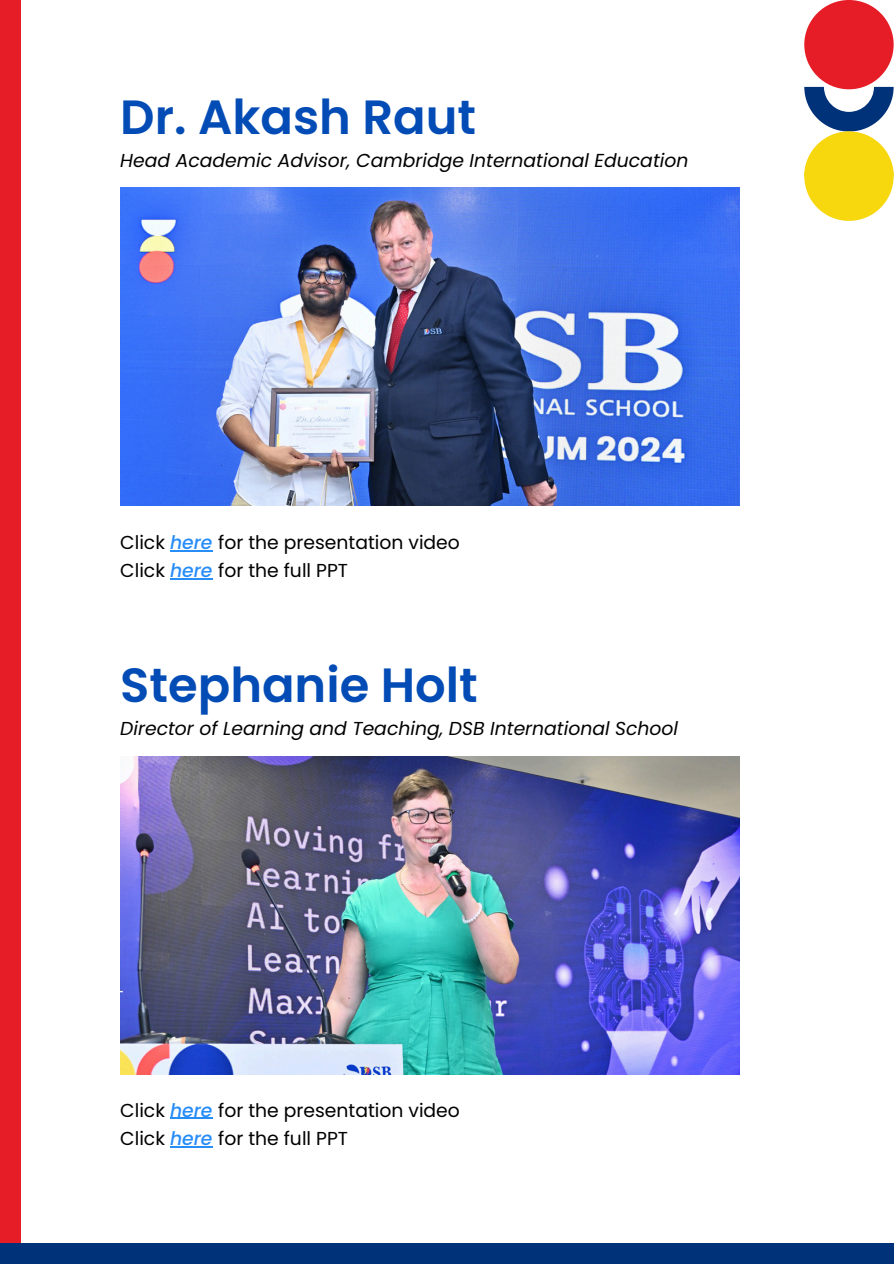
<style>
.page{position:relative;width:894px;height:1264px;background:#fff}
.page>*{position:absolute;margin:0;border:0;box-sizing:border-box;transform-origin:0 0}
.t1{font:600 48px "Poppins";color:#034cb6}
.t2{font:18.75px "Poppins";color:#000}
.t3{font:italic 18.75px "Poppins";color:#000}
.s1{font-weight:500;font-style:italic;color:#278df8}
</style>
<div class="page">
<svg style="left:823px;top:62px;width:50px;height:50px"></svg>
<div style="left:804px;top:0;width:89px;height:89px;background:#e61d26;border-radius:50%"></div>
<svg style="left:804px;top:87px;width:89px;height:82px"></svg>
<div style="left:804px;top:131px;width:89px;height:90px;background:#f7d70e;border-radius:50%"></div>
<div style="left:0;top:0;width:20px;height:1263px;background:#e61d26"></div>
<div style="left:0;top:1243px;width:893px;height:20px;background:#00327a"></div>
<img style="left:120px;top:188px;width:619px;height:317px">
<hr style="left:170px;top:550px;width:42px;height:1px;background:#278df8">
<hr style="left:170px;top:578px;width:42px;height:1px;background:#278df8">
<img style="left:120px;top:756px;width:619px;height:318px">
<hr style="left:170px;top:1117px;width:42px;height:1px;background:#278df8">
<hr style="left:170px;top:1145px;width:42px;height:1px;background:#278df8">
<p class="t1" style="left:120px;top:84px;width:357px">Dr. Akash Raut</p>
<h1 class="t3" style="left:120px;top:147px;width:569px">Head Academic Advisor, Cambridge International Education</h1>
<p class="t2" style="left:120px;top:529px;width:341px">Click <span class="s1">here</span> for the presentation video</p>
<h1 class="t2" style="left:120px;top:557px;width:229px">Click <span class="s1">here</span> for the full PPT</h1>
<p class="t1" style="left:120px;top:652px;width:359px">Stephanie Holt</p>
<p class="t3" style="left:120px;top:715px;width:559px">Director of Learning and Teaching, DSB International School</p>
<p class="t2" style="left:120px;top:1096px;width:341px">Click <span class="s1">here</span> for the presentation video</p>
<p class="t2" style="left:120px;top:1125px;width:229px">Click <span class="s1">here</span> for the full PPT</p>
</div>
